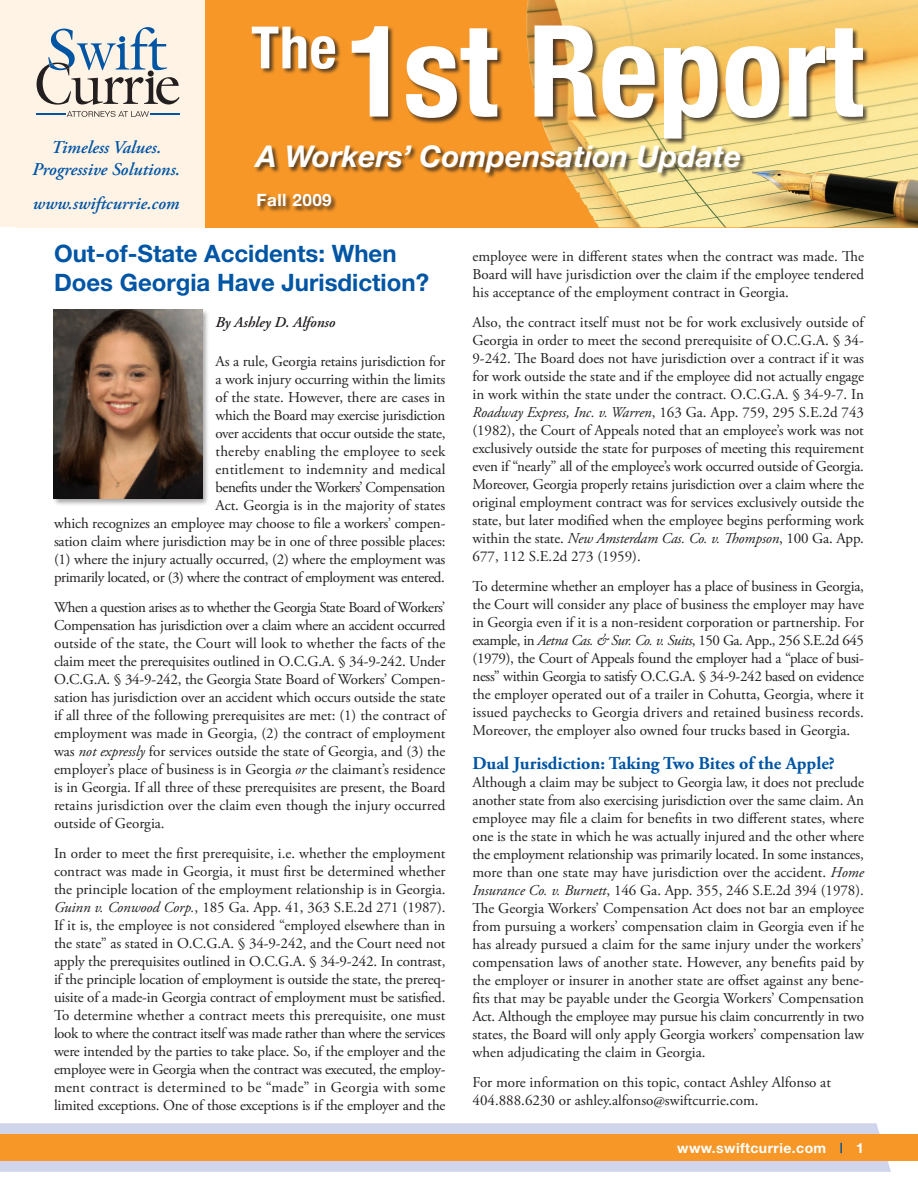
<style>
.page{position:relative;width:918px;height:1188px;background:#fff}
.page>*{position:absolute;margin:0;border:0;box-sizing:border-box;transform-origin:0 0}
.t1{font:700 condensed 127.5px "Helvetica Neue";color:#fff}
.t2{font:700 condensed 58.5px "Helvetica Neue";color:#fff}
.t3{font:italic 700 30px "Helvetica Neue";color:#fff}
.Article_Title{font:700 24px/28.8px "Helvetica Neue";color:#0155a5}
.t4{font:italic 600 18px "Adobe Garamond Pro";color:#0155a5}
.Article_Sub-heading{font:700 18px "Adobe Garamond Pro";color:#0155a5}
.t5{font:700 16.95px "Helvetica Neue";letter-spacing:.03em;color:#fff}
.Body_-_10_pt{font:15px/18px "Adobe Garamond Pro";letter-spacing:-.01em;color:#231f20;text-align:justify}
.By_Line{font:italic 600 15px "Adobe Garamond Pro";color:#231f20}
.t6{font:700 13.95px "Helvetica Neue";letter-spacing:.03em;color:#fff}
.s1{font-style:italic}
.s2{color:#0155a5}
</style>
<div class="page">
<div style="left:205px;top:0;width:713px;height:227px;background:#f79727"></div>
<img style="left:526px;top:0;width:392px;height:227px">
<div style="left:0;top:0;width:205px;height:227px;background:#fef3e5"></div>
<svg style="left:37px;top:27px;width:143px;height:78px"></svg>
<hr style="left:150px;top:113px;width:29px;height:2px;background:#0155a3">
<hr style="left:36px;top:113px;width:29px;height:2px;background:#0155a3">
<svg style="left:67px;top:111px;width:82px;height:6px"></svg>
<div style="left:351px;top:25px;width:519px;height:120px;background:#231f20;opacity:.75"></div>
<div style="left:252px;top:27px;width:90px;height:48px;background:#231f20;opacity:.75"></div>
<div style="left:254px;top:145px;width:493px;height:34px;background:#231f20;opacity:.75"></div>
<div style="left:0;top:1123px;width:891px;height:49px;background:#d0d5eb"></div>
<div style="left:0;top:1134px;width:918px;height:27px;background:#f79727"></div>
<div style="left:258px;top:193px;width:80px;height:20px;background:#231f20;opacity:.75"></div>
<div style="left:52px;top:308px;width:158px;height:199px;background:#231f20;opacity:.4"></div>
<img style="left:54px;top:310px;width:148px;height:189px">
<p class="t4" style="left:51px;top:137px;width:112px">Timeless Values.</p>
<p class="t4" style="left:32px;top:159px;width:149px">Progressive Solutions.</p>
<p class="t4" style="left:33px;top:193px;width:148px">www.swiftcurrie.com</p>
<p class="t2" style="left:251px;top:12px;width:87px">The</p>
<p class="t1" style="left:346px;top:-6px;width:518px">1st Report</p>
<p class="t3" style="left:256px;top:137px;width:487px">A Workers’ Compensation Update</p>
<p class="t5" style="left:256px;top:190px;width:77px">Fall 2009</p>
<p class="Article_Title" style="left:54px;top:238px;width:377px">Out-of-State Accidents: When<br>Does Georgia Have Jurisdiction?</p>
<p class="By_Line" style="left:216px;top:313px;width:121px">By Ashley D. Alfonso</p>
<p class="Body_-_10_pt" style="left:54px;top:353px;width:393px;text-align:right">As a rule, Georgia retains jurisdiction for<br>a work injury occurring within the limits<br>of the state. However, there are cases in<br>which the Board may exercise jurisdiction<br>over accidents that occur outside the state,<br>thereby enabling the employee to seek<br>entitlement to indemnity and medical<br>benefits under the Workers’ Compensation<br>Act. Georgia is in the majority of states<br>which recognizes an employee may choose to file a workers’ compen&shy;sation claim where jurisdiction may be in one of three possible places: (1) where the injury actually occurred, (2) where the employment was primarily located, or (3) where the contract of employment was entered.</p>
<p class="Body_-_10_pt" style="left:54px;top:599px;width:393px">When a question arises as to whether the Georgia State Board of Workers’ Compensation has jurisdiction over a claim where an accident occurred outside of the state, the Court will look to whether the facts of the claim meet the prerequisites outlined in O.C.G.A. § 34-9-242. Under O.C.G.A. § 34-9-242, the Georgia State Board of Workers’ Compen&shy;sation has jurisdiction over an accident which occurs outside the state if all three of the following prerequisites are met: (1) the contract of employment was made in Georgia, (2) the contract of employment was <span class="s1">not expressly</span> for services outside the state of Georgia, and (3) the employer’s place of business is in Georgia <span class="s1">or</span> the claimant’s residence is in Georgia. If all three of these prerequisites are present, the Board retains jurisdiction over the claim even though the injury occurred outside of Georgia.</p>
<p class="Body_-_10_pt" style="left:54px;top:845px;width:393px">In order to meet the first prerequisite, i.e. whether the employment contract was made in Georgia, it must first be determined whether the principle location of the employment relationship is in Georgia.<br><span class="s1">Guinn v. Conwood Corp.</span>, 185 Ga. App. 41, 363 S.E.2d 271 (1987).<br>If it is, the employee is not considered “employed elsewhere than in the state” as stated in O.C.G.A. § 34-9-242, and the Court need not apply the prerequisites outlined in O.C.G.A. § 34-9-242. In contrast, if the principle location of employment is outside the state, the prereq&shy;uisite of a made-in Georgia contract of employment must be satisfied.<br>To determine whether a contract meets this prerequisite, one must look to where the contract itself was made rather than where the services were intended by the parties to take place. So, if the employer and the employee were in Georgia when the contract was executed, the employ&shy;ment contract is determined to be “made” in Georgia with some limited exceptions. One of those exceptions is if the employer and the</p>
<p class="Body_-_10_pt" style="left:472px;top:248px;width:393px">employee were in different states when the contract was made. The Board will have jurisdiction over the claim if the employee tendered his acceptance of the employment contract in Georgia.</p>
<p class="Body_-_10_pt" style="left:472px;top:314px;width:393px">Also, the contract itself must not be for work exclusively outside of Georgia in order to meet the second prerequisite of O.C.G.A. § 34- 9-242. The Board does not have jurisdiction over a contract if it was for work outside the state and if the employee did not actually engage in work within the state under the contract. O.C.G.A. § 34-9-7. In <span class="s1">Roadway Express, Inc. v. Warren</span>, 163 Ga. App. 759, 295 S.E.2d 743 (1982), the Court of Appeals noted that an employee’s work was not exclusively outside the state for purposes of meeting this requirement even if “nearly” all of the employee’s work occurred outside of Georgia.<br>Moreover, Georgia properly retains jurisdiction over a claim where the original employment contract was for services exclusively outside the state, but later modified when the employee begins performing work within the state. <span class="s1">New Amsterdam Cas. Co. v. Thompson</span>, 100 Ga. App.<br>677, 112 S.E.2d 273 (1959).</p>
<p class="Body_-_10_pt" style="left:472px;top:578px;width:393px">To determine whether an employer has a place of business in Georgia, the Court will consider any place of business the employer may have in Georgia even if it is a non-resident corporation or partnership. For example, in <span class="s1">Aetna Cas. &amp; Sur. Co. v. Suits</span>, 150 Ga. App., 256 S.E.2d 645 (1979), the Court of Appeals found the employer had a “place of busi&shy;ness” within Georgia to satisfy O.C.G.A. § 34-9-242 based on evidence the employer operated out of a trailer in Cohutta, Georgia, where it issued paychecks to Georgia drivers and retained business records.<br>Moreover, the employer also owned four trucks based in Georgia.</p>
<p class="Article_Sub-heading" style="left:472px;top:752px;width:364px">Dual Jurisdiction: Taking Two Bites of the Apple?</p>
<p class="Body_-_10_pt" style="left:472px;top:773px;width:393px">Although a claim may be subject to Georgia law, it does not preclude another state from also exercising jurisdiction over the same claim. An employee may file a claim for benefits in two different states, where one is the state in which he was actually injured and the other where the employment relationship was primarily located. In some instances, more than one state may have jurisdiction over the accident. <span class="s1">Home Insurance Co. v. Burnett</span>, 146 Ga. App. 355, 246 S.E.2d 394 (1978).<br>The Georgia Workers’ Compensation Act does not bar an employee from pursuing a workers’ compensation claim in Georgia even if he has already pursued a claim for the same injury under the workers’ compensation laws of another state. However, any benefits paid by the employer or insurer in another state are offset against any bene&shy;fits that may be payable under the Georgia Workers’ Compensation Act. Although the employee may pursue his claim concurrently in two states, the Board will only apply Georgia workers’ compensation law when adjudicating the claim in Georgia.</p>
<p class="Body_-_10_pt" style="left:472px;top:1073px;width:360px">For more information on this topic, contact Ashley Alfonso at<br>404.888.6230 or ashley.alfonso@swiftcurrie.com.</p>
<p class="t6" style="left:677px;top:1139px;width:188px">www.swiftcurrie.com <span class="s2">|</span> 1</p>
</div>
